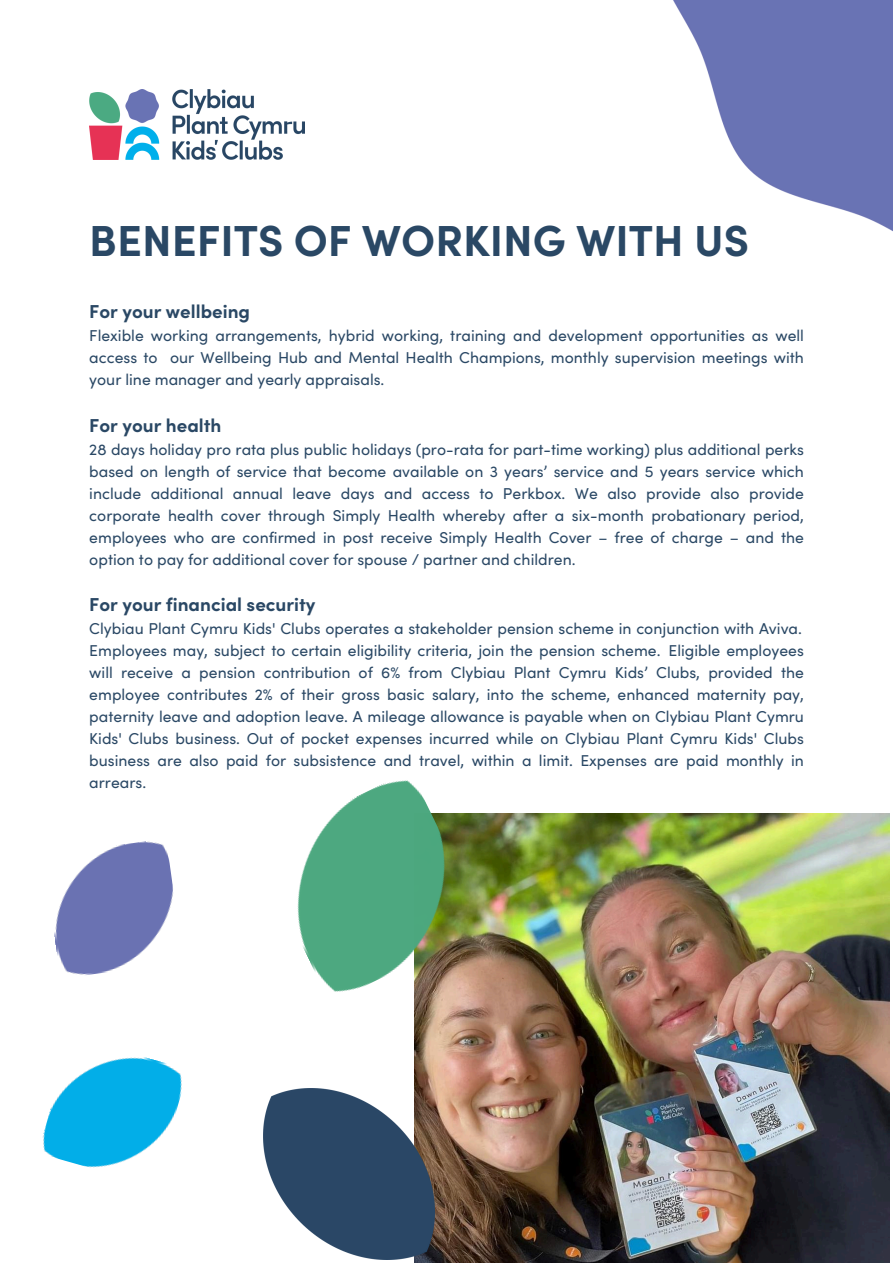
<style>
.page{position:relative;width:893px;height:1263px;background:#fff}
.page>*{position:absolute;margin:0;border:0;box-sizing:border-box;transform-origin:0 0}
.t1{font:700 43.5px "Sofia Pro";color:#2a4865}
.t2{font:700 18.75px "Sofia Pro";color:#2a4865}
.t3{font:15.75px/21.9px "Sofia Pro";color:#2a4865;text-align:justify}
</style>
<div class="page">
<img style="left:673px;top:0;width:220px;height:232px">
<img style="left:89px;top:89px;width:215px;height:70px">
<img style="left:414px;top:814px;width:476px;height:449px">
<img style="left:54px;top:841px;width:119px;height:134px">
<img style="left:42px;top:1057px;width:140px;height:111px">
<img style="left:297px;top:780px;width:189px;height:223px">
<img style="left:264px;top:1088px;width:170px;height:171px">
<p class="t1" style="left:89px;top:212px;width:661px">BENEFITS OF WORKING WITH US</p>
<p class="t2" style="left:89px;top:299px;width:162px">For your wellbeing</p>
<p class="t3" style="left:89px;top:325px;width:716px">Flexible working arrangements, hybrid working, training and development opportunities as well access to our Wellbeing Hub and Mental Health Champions, monthly supervision meetings with your line manager and yearly appraisals.</p>
<h1 class="t2" style="left:89px;top:413px;width:134px">For your health</h1>
<p class="t3" style="left:89px;top:438px;width:716px">28 days holiday pro rata plus public holidays (pro-rata for part-time working) plus additional perks based on length of service that become available on 3 years’ service and 5 years service which include additional annual leave days and access to Perkbox. We also provide also provide corporate health cover through Simply Health whereby after a six-month probationary period, employees who are confirmed in post receive Simply Health Cover – free of charge – and the option to pay for additional cover for spouse / partner and children.</p>
<p class="t2" style="left:89px;top:592px;width:228px">For your financial security</p>
<p class="t3" style="left:89px;top:618px;width:716px;text-align:left">Clybiau Plant Cymru Kids' Clubs operates a stakeholder pension scheme in conjunction with Aviva.<br>Employees may, subject to certain eligibility criteria, join the pension scheme. Eligible employees will receive a pension contribution of 6% from Clybiau Plant Cymru Kids’ Clubs, provided the employee contributes 2% of their gross basic salary, into the scheme, enhanced maternity pay, paternity leave and adoption leave. A mileage allowance is payable when on Clybiau Plant Cymru Kids' Clubs business. Out of pocket expenses incurred while on Clybiau Plant Cymru Kids' Clubs business are also paid for subsistence and travel, within a limit. Expenses are paid monthly in arrears.</p>
</div>
